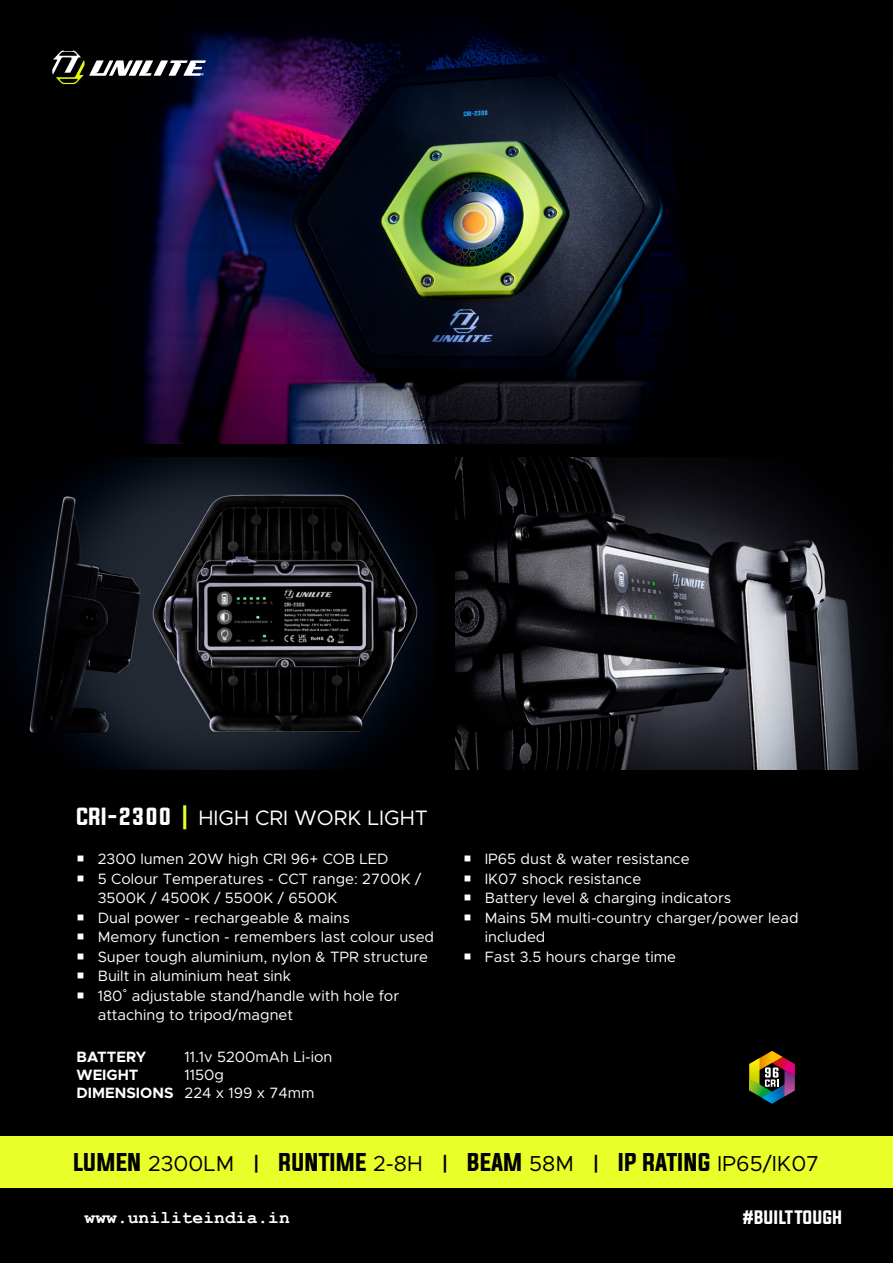
<style>
.page{position:relative;width:893px;height:1263px;background:#000}
.page>*{position:absolute;margin:0;border:0;box-sizing:border-box;transform-origin:0 0}
.t1{font:21.75px "Evogria";color:#000}
.t2{font:21px "Metropolis";color:#fff}
.t3{font:16.5px "Evogria";color:#fff}
.t4{font:15px/19.5px "Metropolis";color:#fff}
.t5{font:700 15px "Metropolis";color:#fff}
.s1{font-family:"Evogria"}
.s2{font-family:"Evogria";color:#e9ff29}
.s3{font-weight:700}
.s4{font-family:"Metropolis"}
.s5{font-family:"Metropolis";font-weight:700}
</style>
<div class="page">
<img style="left:62px;top:24px;width:665px;height:420px">
<img style="left:456px;top:458px;width:418px;height:312px">
<img style="left:10px;top:458px;width:422px;height:312px">
<div style="left:0;top:1136px;width:893px;height:51px;background:#e9ff29"></div>
<svg style="left:749px;top:1051px;width:46px;height:53px"></svg>
<svg style="left:52px;top:51px;width:154px;height:33px"></svg>
<svg style="left:84px;top:1212px;width:107px;height:12px"></svg>
<h2 class="t2" style="left:77px;top:804px;width:353px"><span class="s1">CRI-2300</span> <span class="s2">|</span> HIGH CRI WORK LIGHT</h2>
<p class="t4" style="left:98px;top:849px;width:338px">2300 lumen 20W high CRI 96+ COB LED<br>5 Colour Temperatures - CCT range: 2700K / 3500K / 4500K / 5500K / 6500K<br>Dual power - rechargeable &amp; mains<br>Memory function - remembers last colour used Super tough aluminium, nylon &amp; TPR structure Built in aluminium heat sink<br>180˚ adjustable stand/handle with hole for attaching to tripod/magnet</p>
<p class="t4" style="left:485px;top:849px;width:315px">IP65 dust &amp; water resistance<br>IK07 shock resistance<br>Battery level &amp; charging indicators<br>Mains 5M multi-country charger/power lead included<br>Fast 3.5 hours charge time</p>
<p class="t5" style="left:77px;top:1047px;width:71px">BATTERY</p>
<p class="t4" style="left:185px;top:1047px;width:149px">11.1v 5200mAh Li-ion</p>
<p class="t5" style="left:77px;top:1065px;width:63px">WEIGHT</p>
<p class="t4" style="left:77px;top:1066px;width:240px;line-height:18px;text-indent:108px">1150g<br><span class="s3">DIMENSIONS</span> 224 x 199 x 74mm</p>
<h1 class="t1" style="left:74px;top:1146px;width:747px">LUMEN <span class="s4">2300LM</span> <span class="s5">|</span> RUNTIME <span class="s4">2-8H</span> <span class="s5">|</span> BEAM <span class="s4">58M</span> <span class="s5">|</span> IP RATING <span class="s4">IP65/IK07</span></h1>
<p class="t3" style="left:743px;top:1206px;width:101px">#BUILT TOUGH</p>
</div>
